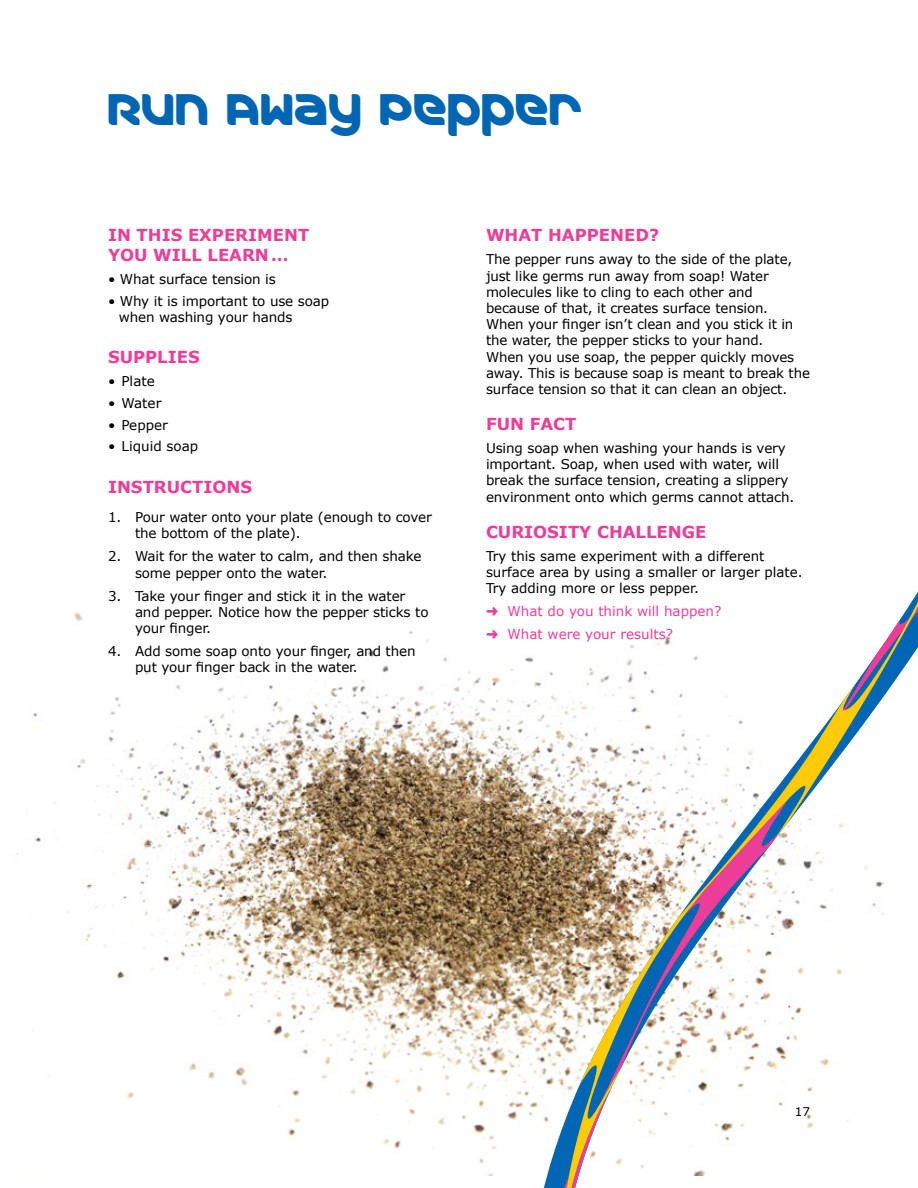
<style>
.page{position:relative;width:918px;height:1188px;background:#fff}
.page>*{position:absolute;margin:0;border:0;box-sizing:border-box;transform-origin:0 0}
.t1{font:45px "Merck";color:#0066b3}
.t2{font:700 16.5px/19.8px "Verdana";color:#ee3d96}
.t3{font:13.5px/16.2px "Verdana";letter-spacing:-.01em;color:#000}
.t4{font:13.5px/23px "Verdana";color:#ee3d96}
.t5{font:12px "Verdana";color:#000}
</style>
<div class="page">
<svg style="left:16px;top:592px;width:902px;height:596px"></svg>
<h1 class="t1" style="left:108px;top:83px;width:477px">RUN AWAY PEPPER</h1>
<p class="t2" style="left:108px;top:226px;width:203px">IN THIS EXPERIMENT<br>YOU WILL LEARN…</p>
<p class="t3" style="left:108px;top:271px;width:169px">• What surface tension is</p>
<p class="t3" style="left:119px;top:293px;width:212px;text-indent:-11px">• Why it is important to use soap when washing your hands</p>
<p class="t2" style="left:108px;top:348px;width:93px">SUPPLIES</p>
<p class="t3" style="left:108px;top:374px;width:48px">• Plate</p>
<p class="t3" style="left:108px;top:395px;width:55px">• Water</p>
<p class="t3" style="left:108px;top:417px;width:61px">• Pepper</p>
<p class="t3" style="left:108px;top:438px;width:92px">• Liquid soap</p>
<p class="t2" style="left:108px;top:477px;width:146px">INSTRUCTIONS</p>
<p class="t3" style="left:135px;top:509px;width:299px;text-indent:-27px">1. Pour water onto your plate (enough to cover the bottom of the plate).</p>
<p class="t3" style="left:135px;top:549px;width:288px;text-indent:-27px">2. Wait for the water to calm, and then shake some pepper onto the water.</p>
<p class="t3" style="left:135px;top:588px;width:295px;text-indent:-27px">3. Take your finger and stick it in the water and pepper. Notice how the pepper sticks to your finger.</p>
<p class="t3" style="left:135px;top:643px;width:282px;text-indent:-27px">4. Add some soap onto your finger, and then put your finger back in the water.</p>
<p class="t2" style="left:486px;top:226px;width:175px">WHAT HAPPENED?</p>
<p class="t3" style="left:486px;top:252px;width:326px">The pepper runs away to the side of the plate, just like germs run away from soap! Water molecules like to cling to each other and because of that, it creates surface tension.<br>When your finger isn’t clean and you stick it in the water, the pepper sticks to your hand.<br>When you use soap, the pepper quickly moves away. This is because soap is meant to break the surface tension so that it can clean an object.</p>
<p class="t2" style="left:486px;top:414px;width:92px">FUN FACT</p>
<p class="t3" style="left:486px;top:440px;width:310px">Using soap when washing your hands is very important. Soap, when used with water, will break the surface tension, creating a slippery environment onto which germs cannot attach.</p>
<p class="t2" style="left:486px;top:522px;width:222px">CURIOSITY CHALLENGE</p>
<p class="t3" style="left:486px;top:548px;width:318px">Try this same experiment with a different surface area by using a smaller or larger plate.<br>Try adding more or less pepper.</p>
<p class="t4" style="left:486px;top:600px;width:237px">➜ What do you think will happen? ➜ What were your results?</p>
<p class="t5" style="left:795px;top:1104px;width:17px">17</p>
</div>
